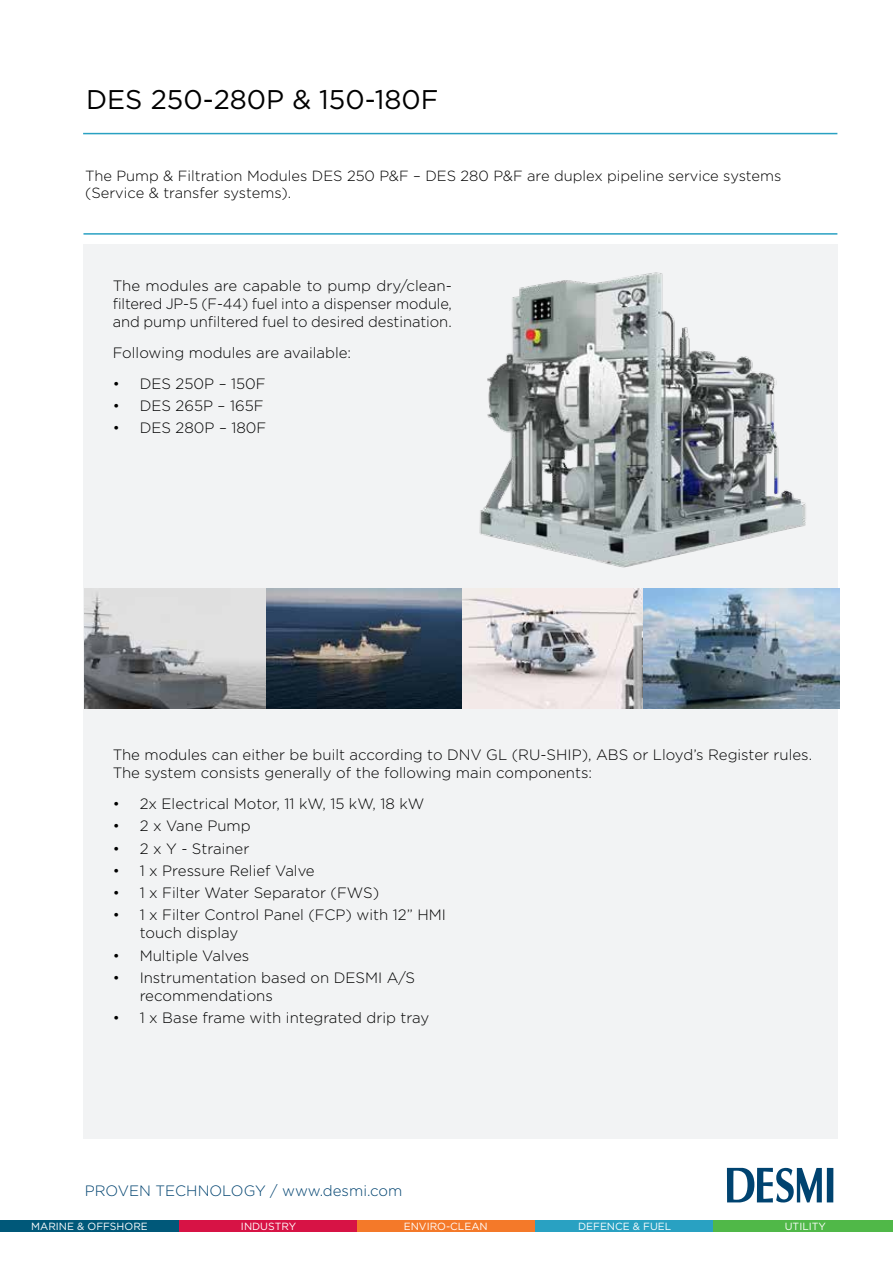
<style>
.page{position:relative;width:893px;height:1263px;background:#fff}
.page>*{position:absolute;margin:0;border:0;box-sizing:border-box;transform-origin:0 0}
.t1{font:27px "Gotham";color:#000}
.t2{font:300 15px/18px "Gotham";color:#000}
.t3{font:300 15px "Gotham";color:#004370}
.t4{font:300 14.7px/17.7px "Gotham";color:#000}
.t5{font:10.35px "Gotham";color:#fff}
</style>
<div class="page">
<div style="left:827px;top:1168px;width:6px;height:34px;background:#004370"></div>
<svg style="left:727px;top:1168px;width:95px;height:34px"></svg>
<hr style="left:83px;top:133px;width:754px;height:1px;background:#29a1c2">
<hr style="left:83px;top:233px;width:754px;height:2px;background:#29a1c2">
<div style="left:357px;top:1220px;width:178px;height:12px;background:#f47929"></div>
<div style="left:535px;top:1220px;width:179px;height:12px;background:#29a1c2"></div>
<div style="left:178px;top:1220px;width:179px;height:12px;background:#d71345"></div>
<div style="left:713px;top:1220px;width:180px;height:12px;background:#50b848"></div>
<div style="left:0;top:1220px;width:178px;height:12px;background:#005879"></div>
<div style="left:83px;top:244px;width:755px;height:895px;background:#f2f3f4"></div>
<img style="left:85px;top:589px;width:754px;height:119px">
<img style="left:479px;top:272px;width:327px;height:296px">
<h1 class="t1" style="left:86px;top:82px;width:354px">DES 250-280P &amp; 150-180F</h1>
<p class="t4" style="left:85px;top:166px;width:698px">The Pump &amp; Filtration Modules DES 250 P&amp;F – DES 280 P&amp;F are duplex pipeline service systems (Service &amp; transfer systems).</p>
<p class="t2" style="left:113px;top:277px;width:341px;text-align:justify">The modules are capable to pump dry/clean&shy;filtered JP-5 (F-44) fuel into a dispenser module, and pump unfiltered fuel to desired destination.</p>
<p class="t2" style="left:113px;top:343px;width:240px">Following modules are available:</p>
<p class="t2" style="left:113px;top:374px;width:154px">• DES 250P – 150F</p>
<p class="t2" style="left:113px;top:396px;width:152px">• DES 265P – 165F</p>
<p class="t2" style="left:113px;top:419px;width:155px">• DES 280P – 180F</p>
<p class="t2" style="left:113px;top:746px;width:701px">The modules can either be built according to DNV GL (RU-SHIP), ABS or Lloyd’s Register rules.<br>The system consists generally of the following main components:</p>
<p class="t2" style="left:113px;top:794px;width:313px">• 2x Electrical Motor, 11 kW, 15 kW, 18 kW</p>
<p class="t2" style="left:113px;top:817px;width:140px">• 2 x Vane Pump</p>
<p class="t2" style="left:113px;top:839px;width:138px">• 2 x Y - Strainer</p>
<p class="t2" style="left:113px;top:861px;width:204px">• 1 x Pressure Relief Valve</p>
<p class="t2" style="left:113px;top:883px;width:268px">• 1 x Filter Water Separator (FWS)</p>
<p class="t2" style="left:140px;top:906px;width:308px;text-indent:-27px">• 1 x Filter Control Panel (FCP) with 12” HMI touch display</p>
<p class="t2" style="left:113px;top:946px;width:138px">• Multiple Valves</p>
<p class="t2" style="left:140px;top:968px;width:277px;text-indent:-27px">• Instrumentation based on DESMI A/S recommendations</p>
<p class="t2" style="left:113px;top:1008px;width:318px">• 1 x Base frame with integrated drip tray</p>
<p class="t3" style="left:85px;top:1181px;width:319px">PROVEN TECHNOLOGY / www.desmi.com</p>
<p class="t5" style="left:31px;top:1219px;width:118px">MARINE &amp; OFFSHORE</p>
<p class="t5" style="left:241px;top:1219px;width:57px">INDUSTRY</p>
<p class="t5" style="left:404px;top:1219px;width:85px">ENVIRO-CLEAN</p>
<p class="t5" style="left:578px;top:1219px;width:95px">DEFENCE &amp; FUEL</p>
<p class="t5" style="left:785px;top:1219px;width:43px">UTILITY</p>
</div>
